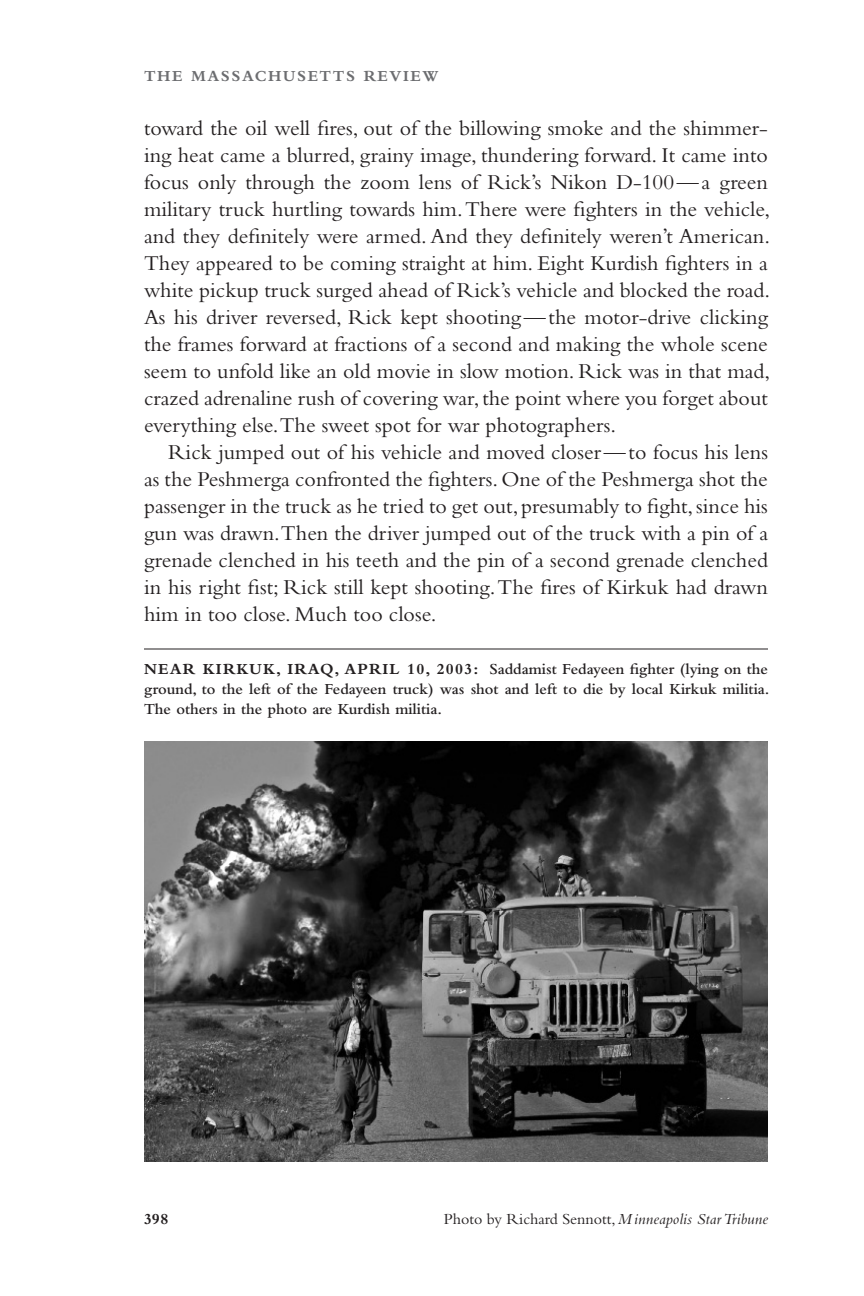
<style>
.page{position:relative;width:864px;height:1296px;background:#fff}
.page>*{position:absolute;margin:0;border:0;box-sizing:border-box;transform-origin:0 0}
.Body_txt_Fiction_Ess{font:22px/27px "Bembo";color:#231f20;text-align:justify}
.t1{font:600 16px/20px "Bembo";color:#231f20;text-align:justify}
.Body_txt_Fiction_Ess-2{font:16px "Bembo";color:#231f20}
.t2{font:700 16px "Bembo";letter-spacing:.1em;color:#6c6d70}
.t3{font:700 16px "Bembo";color:#231f20}
.s1{font-weight:700}
.s2{font-style:italic}
</style>
<div class="page">
<img style="left:144px;top:741px;width:624px;height:421px">
<hr style="left:144px;top:649px;width:624px;height:1px;background:#231f20">
<p class="t2" style="left:144px;top:67px;width:296px">THE MASSACHUSETTS REVIEW</p>
<p class="Body_txt_Fiction_Ess" style="left:144px;top:114px;width:628px">toward the oil well fires, out of the billowing smoke and the shimmer&shy;ing heat came a blurred, grainy image, thundering forward. It came into focus only through the zoom lens of Rick’s Nikon D-100—a green military truck hurtling towards him. There were fighters in the vehicle, and they definitely were armed. And they definitely weren’t American.<br>They appeared to be coming straight at him. Eight Kurdish fighters in a white pickup truck surged ahead of Rick’s vehicle and blocked the road.<br>As his driver reversed, Rick kept shooting—the motor-drive clicking the frames forward at fractions of a second and making the whole scene seem to unfold like an old movie in slow motion. Rick was in that mad, crazed adrenaline rush of covering war, the point where you forget about everything else.The sweet spot for war photographers.</p>
<p class="Body_txt_Fiction_Ess" style="left:144px;top:438px;width:626px;text-indent:24px">Rick jumped out of his vehicle and moved closer—to focus his lens as the Peshmerga confronted the fighters. One of the Peshmerga shot the passenger in the truck as he tried to get out, presumably to fight, since his gun was drawn.Then the driver jumped out of the truck with a pin of a grenade clenched in his teeth and the pin of a second grenade clenched in his right fist; Rick still kept shooting. The fires of Kirkuk had drawn him in too close. Much too close.</p>
<p class="t1" style="left:144px;top:659px;width:627px"><span class="s1">NEAR KIRKUK, IRAQ, APRIL 10, 2003:</span> Saddamist Fedayeen fighter (lying on the ground, to the left of the Fedayeen truck) was shot and left to die by local Kirkuk militia.<br>The others in the photo are Kurdish militia.</p>
<p class="t3" style="left:144px;top:1210px;width:26px">398</p>
<p class="Body_txt_Fiction_Ess-2" style="left:444px;top:1210px;width:326px">Photo by Richard Sennott, <span class="s2">M inneapolis Star Tribune</span></p>
</div>
